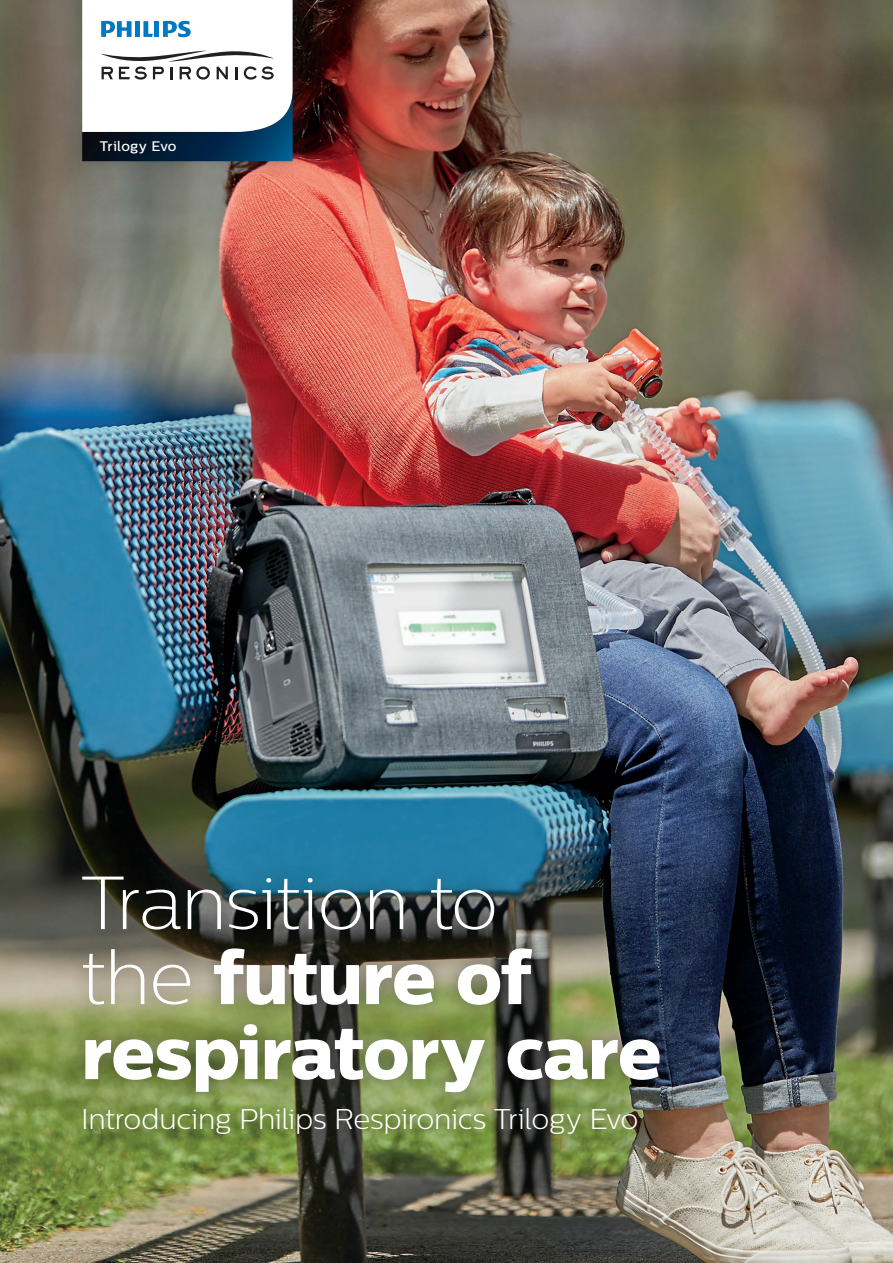
<style>
.page{position:relative;width:893px;height:1263px;background:#fff}
.page>*{position:absolute;margin:0;border:0;box-sizing:border-box;transform-origin:0 0}
.t1{font:75px/75px "Centrale Sans X Bold";letter-spacing:-.015em;color:#fff}
.t2{font:75px "Centrale Sans X Light";letter-spacing:-.02em;color:#fff}
.t3{font:300 28.5px "Centrale Sans";letter-spacing:-.01em;color:#fff}
.t4{font:500 13.8px "Centrale Sans";letter-spacing:.015em;color:#fff}
.s1{font-family:"Centrale Sans X Light"}
</style>
<div class="page">
<img style="left:0;top:0;width:893px;height:1263px">
<div style="left:66px;top:858px;width:612px;height:295px;background:#231f20;opacity:.49"></div>
<img style="left:60px;top:0;width:258px;height:187px">
<svg style="left:82px;top:0;width:211px;height:161px"></svg>
<p class="t4" style="left:100px;top:138px;width:78px">Trilogy Evo</p>
<h1 class="t2" style="left:81px;top:861px;width:418px">Transition to</h1>
<h1 class="t1" style="left:81px;top:939px;width:582px"><span class="s1">the</span> future of respiratory care</h1>
<p class="t3" style="left:81px;top:1103px;width:559px">Introducing Philips Respironics Trilogy Evo</p>
</div>
